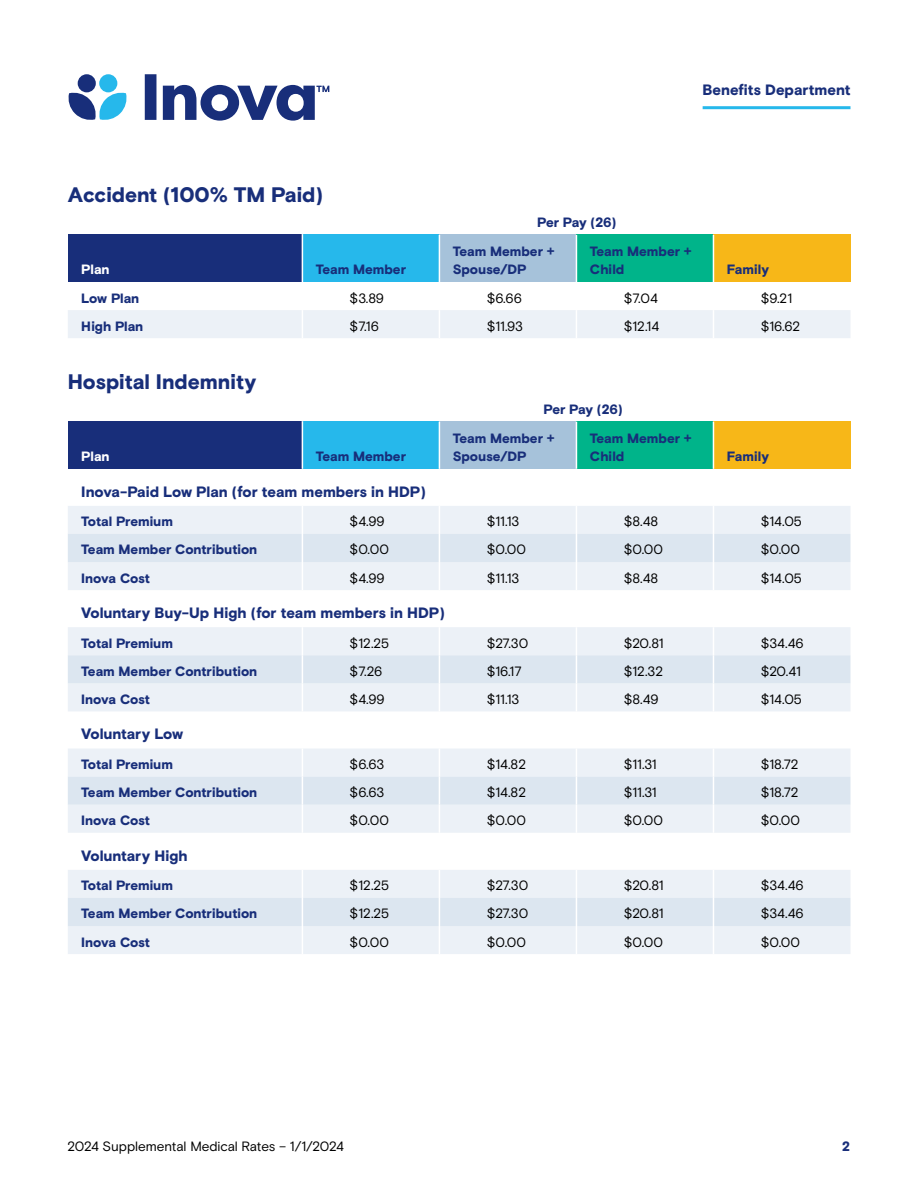
<style>
.page{position:relative;width:918px;height:1188px;background:#fff}
.page>*{position:absolute;margin:0;border:0;box-sizing:border-box;transform-origin:0 0}
.t1{font:900 21px "Basis Grotesque Pro";color:#182e7a}
.t2{font:900 15px "Basis Grotesque Pro";letter-spacing:-.005em;color:#182e7a}
.t3{font:13.5px "Basis Grotesque Pro";color:#000}
.t4{font:900 13.5px/18px "Basis Grotesque Pro";letter-spacing:-.005em;color:#182e7a}
.t5{font:900 13.5px "Basis Grotesque Pro";letter-spacing:-.015em;color:#fff}
</style>
<div class="page">
<svg style="left:68px;top:74px;width:261px;height:47px"></svg>
<hr style="left:703px;top:106px;width:147px;height:3px;background:#26b8eb">
<div style="left:68px;top:235px;width:234px;height:47px;background:#182e7a"></div>
<div style="left:302px;top:235px;width:137px;height:47px;background:#26b8eb"></div>
<div style="left:439px;top:235px;width:137px;height:47px;background:#a6c2da"></div>
<div style="left:576px;top:235px;width:137px;height:47px;background:#00b48a"></div>
<div style="left:713px;top:235px;width:137px;height:47px;background:#f7b718"></div>
<hr style="left:302px;top:235px;width:1px;height:47px;background:#fff">
<hr style="left:439px;top:235px;width:1px;height:47px;background:#fff">
<hr style="left:576px;top:235px;width:1px;height:47px;background:#fff">
<hr style="left:713px;top:235px;width:1px;height:47px;background:#fff">
<div style="left:68px;top:310px;width:782px;height:28px;background:#ecf1f7"></div>
<div style="left:68px;top:422px;width:234px;height:47px;background:#182e7a"></div>
<div style="left:302px;top:422px;width:137px;height:47px;background:#26b8eb"></div>
<div style="left:439px;top:422px;width:137px;height:47px;background:#a6c2da"></div>
<div style="left:576px;top:422px;width:137px;height:47px;background:#00b48a"></div>
<div style="left:713px;top:422px;width:137px;height:47px;background:#f7b718"></div>
<div style="left:68px;top:506px;width:371px;height:448px;background:#ecf1f7"></div>
<div style="left:440px;top:506px;width:410px;height:448px;background:#ecf1f7"></div>
<svg style="left:68px;top:534px;width:782px;height:392px"></svg>
<hr style="left:302px;top:422px;width:1px;height:47px;background:#fff">
<hr style="left:439px;top:422px;width:1px;height:47px;background:#fff">
<hr style="left:576px;top:422px;width:1px;height:47px;background:#fff">
<hr style="left:713px;top:422px;width:1px;height:47px;background:#fff">
<svg style="left:302px;top:506px;width:1px;height:84px"></svg>
<svg style="left:439px;top:534px;width:1px;height:56px"></svg>
<svg style="left:576px;top:506px;width:1px;height:84px"></svg>
<svg style="left:713px;top:506px;width:1px;height:84px"></svg>
<svg style="left:302px;top:627px;width:1px;height:84px"></svg>
<svg style="left:439px;top:627px;width:1px;height:84px"></svg>
<svg style="left:576px;top:627px;width:1px;height:84px"></svg>
<svg style="left:713px;top:627px;width:1px;height:84px"></svg>
<svg style="left:302px;top:749px;width:1px;height:84px"></svg>
<svg style="left:439px;top:749px;width:1px;height:84px"></svg>
<svg style="left:576px;top:749px;width:1px;height:84px"></svg>
<svg style="left:713px;top:749px;width:1px;height:84px"></svg>
<svg style="left:302px;top:870px;width:1px;height:84px"></svg>
<svg style="left:439px;top:870px;width:1px;height:56px"></svg>
<svg style="left:576px;top:870px;width:1px;height:84px"></svg>
<svg style="left:713px;top:870px;width:1px;height:84px"></svg>
<h1 class="t1" style="left:68px;top:183px;width:257px">Accident (100% TM Paid)</h1>
<p class="t5" style="left:81px;top:261px;width:30px">Plan</p>
<p class="t4" style="left:316px;top:261px;width:92px">Team Member</p>
<p class="t2" style="left:703px;top:81px;width:149px">Benefits Department</p>
<p class="t4" style="left:537px;top:214px;width:81px">Per Pay (26)</p>
<p class="t4" style="left:453px;top:243px;width:103px">Team Member +<br>Spouse/DP</p>
<p class="t4" style="left:590px;top:243px;width:103px">Team Member +<br>Child</p>
<p class="t4" style="left:727px;top:261px;width:44px">Family</p>
<p class="t4" style="left:81px;top:290px;width:60px">Low Plan</p>
<p class="t3" style="left:350px;top:290px;width:36px">$3.89</p>
<p class="t3" style="left:487px;top:290px;width:37px">$6.66</p>
<p class="t3" style="left:624px;top:290px;width:36px">$7.04</p>
<p class="t3" style="left:761px;top:290px;width:33px">$9.21</p>
<p class="t4" style="left:81px;top:318px;width:64px">High Plan</p>
<p class="t3" style="left:350px;top:318px;width:31px">$7.16</p>
<p class="t3" style="left:487px;top:318px;width:38px">$11.93</p>
<p class="t3" style="left:624px;top:318px;width:37px">$12.14</p>
<p class="t3" style="left:761px;top:318px;width:41px">$16.62</p>
<h1 class="t1" style="left:68px;top:369px;width:190px">Hospital Indemnity</h1>
<p class="t5" style="left:81px;top:448px;width:30px">Plan</p>
<p class="t4" style="left:316px;top:448px;width:92px">Team Member</p>
<p class="t4" style="left:544px;top:401px;width:81px">Per Pay (26)</p>
<p class="t4" style="left:453px;top:430px;width:103px">Team Member +<br>Spouse/DP</p>
<p class="t4" style="left:590px;top:430px;width:103px">Team Member +<br>Child</p>
<p class="t4" style="left:727px;top:448px;width:44px">Family</p>
<p class="t2" style="left:81px;top:483px;width:346px">Inova-Paid Low Plan (for team members in HDP)</p>
<p class="t4" style="left:81px;top:513px;width:93px">Total Premium</p>
<p class="t3" style="left:350px;top:514px;width:36px">$4.99</p>
<p class="t3" style="left:487px;top:514px;width:34px">$11.13</p>
<p class="t3" style="left:624px;top:514px;width:36px">$8.48</p>
<p class="t3" style="left:761px;top:514px;width:43px">$14.05</p>
<p class="t4" style="left:81px;top:542px;width:178px">Team Member Contribution</p>
<p class="t3" style="left:350px;top:542px;width:41px">$0.00</p>
<p class="t3" style="left:487px;top:542px;width:41px">$0.00</p>
<p class="t3" style="left:624px;top:542px;width:41px">$0.00</p>
<p class="t3" style="left:761px;top:542px;width:41px">$0.00</p>
<p class="t4" style="left:81px;top:570px;width:70px">Inova Cost</p>
<p class="t3" style="left:350px;top:570px;width:36px">$4.99</p>
<p class="t3" style="left:487px;top:570px;width:34px">$11.13</p>
<p class="t3" style="left:624px;top:570px;width:36px">$8.48</p>
<p class="t3" style="left:761px;top:570px;width:43px">$14.05</p>
<p class="t2" style="left:81px;top:604px;width:365px">Voluntary Buy-Up High (for team members in HDP)</p>
<p class="t4" style="left:81px;top:635px;width:93px">Total Premium</p>
<p class="t3" style="left:350px;top:635px;width:41px">$12.25</p>
<p class="t3" style="left:487px;top:635px;width:43px">$27.30</p>
<p class="t3" style="left:624px;top:635px;width:42px">$20.81</p>
<p class="t3" style="left:761px;top:635px;width:44px">$34.46</p>
<p class="t4" style="left:81px;top:663px;width:178px">Team Member Contribution</p>
<p class="t3" style="left:350px;top:663px;width:34px">$7.26</p>
<p class="t3" style="left:487px;top:663px;width:37px">$16.17</p>
<p class="t3" style="left:624px;top:663px;width:41px">$12.32</p>
<p class="t3" style="left:761px;top:663px;width:42px">$20.41</p>
<p class="t4" style="left:81px;top:691px;width:70px">Inova Cost</p>
<p class="t3" style="left:350px;top:691px;width:36px">$4.99</p>
<p class="t3" style="left:487px;top:691px;width:34px">$11.13</p>
<p class="t3" style="left:624px;top:691px;width:36px">$8.49</p>
<p class="t3" style="left:761px;top:691px;width:43px">$14.05</p>
<p class="t2" style="left:81px;top:725px;width:103px">Voluntary Low</p>
<p class="t4" style="left:81px;top:756px;width:93px">Total Premium</p>
<p class="t3" style="left:350px;top:756px;width:36px">$6.63</p>
<p class="t3" style="left:487px;top:756px;width:41px">$14.82</p>
<p class="t3" style="left:624px;top:756px;width:35px">$11.31</p>
<p class="t3" style="left:761px;top:756px;width:39px">$18.72</p>
<p class="t4" style="left:81px;top:784px;width:178px">Team Member Contribution</p>
<p class="t3" style="left:350px;top:785px;width:36px">$6.63</p>
<p class="t3" style="left:487px;top:785px;width:41px">$14.82</p>
<p class="t3" style="left:624px;top:785px;width:35px">$11.31</p>
<p class="t3" style="left:761px;top:785px;width:39px">$18.72</p>
<p class="t4" style="left:81px;top:812px;width:70px">Inova Cost</p>
<p class="t3" style="left:350px;top:813px;width:41px">$0.00</p>
<p class="t3" style="left:487px;top:813px;width:41px">$0.00</p>
<p class="t3" style="left:624px;top:813px;width:41px">$0.00</p>
<p class="t3" style="left:761px;top:813px;width:41px">$0.00</p>
<p class="t2" style="left:81px;top:847px;width:108px">Voluntary High</p>
<p class="t4" style="left:81px;top:877px;width:93px">Total Premium</p>
<p class="t3" style="left:350px;top:878px;width:41px">$12.25</p>
<p class="t3" style="left:487px;top:878px;width:43px">$27.30</p>
<p class="t3" style="left:624px;top:878px;width:42px">$20.81</p>
<p class="t3" style="left:761px;top:878px;width:44px">$34.46</p>
<p class="t4" style="left:81px;top:905px;width:178px">Team Member Contribution</p>
<p class="t3" style="left:350px;top:906px;width:41px">$12.25</p>
<p class="t3" style="left:487px;top:906px;width:43px">$27.30</p>
<p class="t3" style="left:624px;top:906px;width:42px">$20.81</p>
<p class="t3" style="left:761px;top:906px;width:44px">$34.46</p>
<p class="t4" style="left:81px;top:934px;width:70px">Inova Cost</p>
<p class="t3" style="left:350px;top:934px;width:41px">$0.00</p>
<p class="t3" style="left:487px;top:934px;width:41px">$0.00</p>
<p class="t3" style="left:624px;top:934px;width:41px">$0.00</p>
<p class="t3" style="left:761px;top:934px;width:41px">$0.00</p>
<p class="t3" style="left:68px;top:1138px;width:278px">2024 Supplemental Medical Rates – 1/1/2024</p>
<p class="t4" style="left:842px;top:1138px;width:9px">2</p>
</div>
